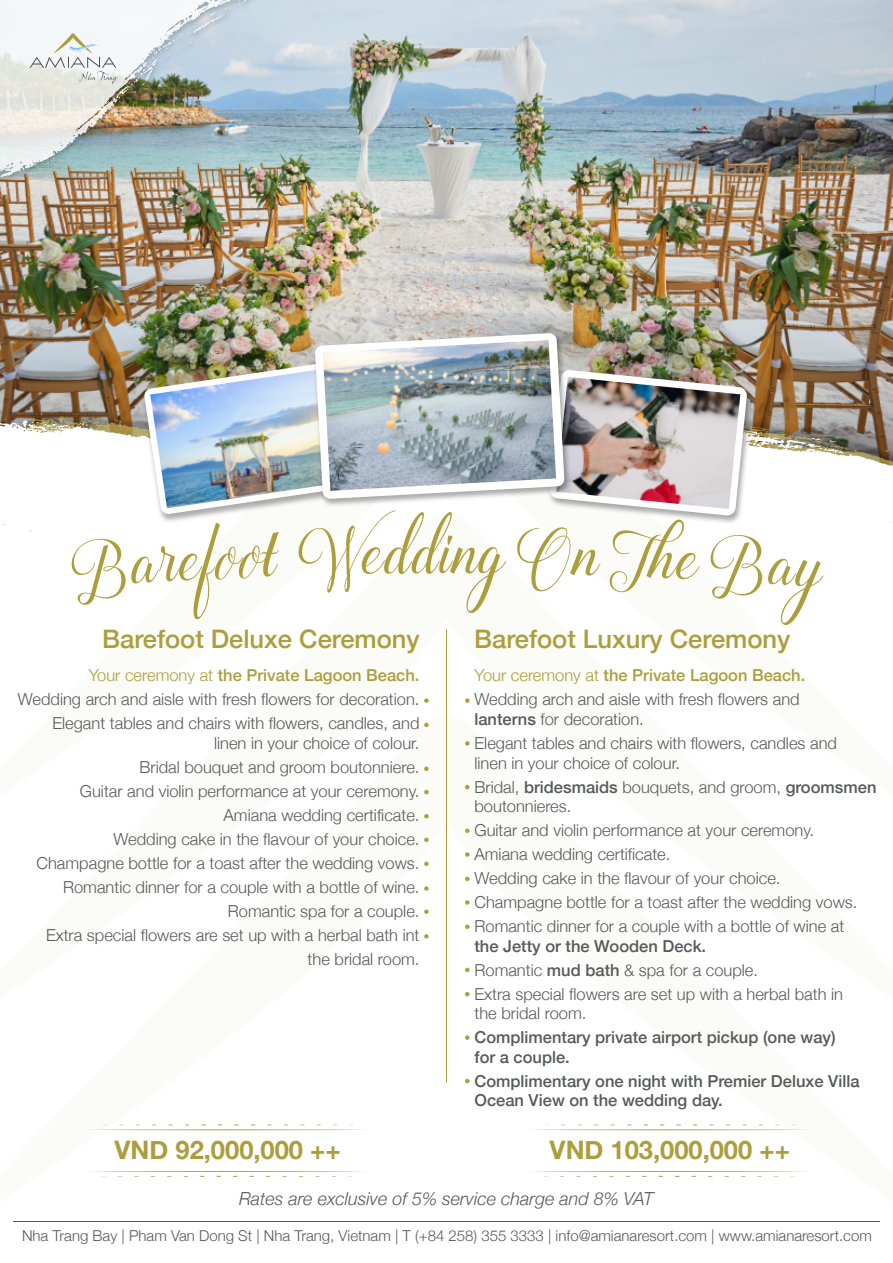
<style>
.page{position:relative;width:893px;height:1263px;background:#fff}
.page>*{position:absolute;margin:0;border:0;box-sizing:border-box;transform-origin:0 0}
.t1{font:500 25.5px "Helvetica Neue";color:#ac9e3c}
.t2{font:700 25.5px "Helvetica Neue";color:#ac9e3c}
.t3{font:italic 300 18px "Helvetica Neue";color:#58595b}
.t4{font:300 16.5px/24px "Helvetica Neue";color:#58595b}
.t5{font:500 16.5px/19.5px "Helvetica Neue";color:#58595b}
.t6{font:300 15px "Helvetica Neue";color:#58595b}
.s1{color:#ac9e3c}
.s2{font-weight:500;color:#ac9e3c}
.s3{font-weight:500}
</style>
<div class="page">
<img style="left:0;top:0;width:893px;height:310px">
<img style="left:0;top:310px;width:893px;height:157px">
<hr style="left:13px;top:1221px;width:866px;height:1px;background:#58595b">
<hr style="left:446px;top:629px;width:1px;height:453px;background:#ac9e3c">
<svg style="left:465px;top:698px;width:4px;height:5px"></svg>
<svg style="left:465px;top:741px;width:4px;height:5px"></svg>
<svg style="left:465px;top:785px;width:4px;height:4px"></svg>
<svg style="left:465px;top:828px;width:4px;height:5px"></svg>
<svg style="left:465px;top:852px;width:4px;height:5px"></svg>
<svg style="left:465px;top:877px;width:4px;height:4px"></svg>
<svg style="left:465px;top:900px;width:4px;height:5px"></svg>
<svg style="left:465px;top:924px;width:4px;height:5px"></svg>
<svg style="left:465px;top:968px;width:4px;height:4px"></svg>
<svg style="left:465px;top:992px;width:4px;height:4px"></svg>
<svg style="left:465px;top:1035px;width:4px;height:5px"></svg>
<svg style="left:465px;top:1079px;width:4px;height:4px"></svg>
<svg style="left:424px;top:698px;width:5px;height:5px"></svg>
<svg style="left:424px;top:723px;width:5px;height:4px"></svg>
<svg style="left:424px;top:766px;width:5px;height:5px"></svg>
<svg style="left:424px;top:790px;width:5px;height:4px"></svg>
<svg style="left:424px;top:814px;width:5px;height:4px"></svg>
<svg style="left:424px;top:838px;width:5px;height:4px"></svg>
<svg style="left:424px;top:861px;width:5px;height:5px"></svg>
<svg style="left:424px;top:886px;width:5px;height:5px"></svg>
<svg style="left:424px;top:909px;width:5px;height:5px"></svg>
<svg style="left:424px;top:934px;width:5px;height:5px"></svg>
<svg style="left:532px;top:1124px;width:278px;height:6px"></svg>
<svg style="left:532px;top:1171px;width:275px;height:6px"></svg>
<svg style="left:88px;top:1124px;width:277px;height:6px"></svg>
<svg style="left:90px;top:1171px;width:275px;height:6px"></svg>
<img style="left:0;top:0;width:423px;height:218px">
<svg style="left:189px;top:0;width:213px;height:44px"></svg>
<svg style="left:30px;top:33px;width:88px;height:50px"></svg>
<img style="left:18px;top:333px;width:806px;height:292px">
<h1 class="t1" style="left:102px;top:619px;width:319px">Barefoot Deluxe Ceremony</h1>
<h1 class="t1" style="left:474px;top:619px;width:318px">Barefoot Luxury Ceremony</h1>
<p class="t4" style="left:18px;top:662px;width:403px;text-align:right"><span class="s1">Your ceremony at</span> <span class="s2">the Private Lagoon Beach.<br></span>Wedding arch and aisle with fresh flowers for decoration.<br>Elegant tables and chairs with flowers, candles, and</p>
<p class="t4" style="left:37px;top:730px;width:384px;text-align:right">linen in your choice of colour.<br>Bridal bouquet and groom boutonniere.<br>Guitar and violin performance at your ceremony.<br>Amiana wedding certificate.<br>Wedding cake in the flavour of your choice.<br>Champagne bottle for a toast after the wedding vows.<br>Romantic dinner for a couple with a bottle of wine.<br>Romantic spa for a couple.<br>Extra special flowers are set up with a herbal bath int the bridal room.</p>
<p class="t4" style="left:474px;top:662px;width:332px"><span class="s1">Your ceremony at</span> <span class="s2">the Private Lagoon Beach.<br></span>Wedding arch and aisle with fresh flowers and</p>
<p class="t4" style="left:474px;top:706px;width:364px"><span class="s3">lanterns</span> for decoration.<br>Elegant tables and chairs with flowers, candles and</p>
<p class="t4" style="left:474px;top:749px;width:403px">linen in your choice of colour.<br>Bridal, <span class="s3">bridesmaids</span> bouquets, and groom, <span class="s3">groomsmen</span></p>
<p class="t4" style="left:474px;top:793px;width:384px">boutonnieres.<br>Guitar and violin performance at your ceremony.<br>Amiana wedding certificate.<br>Wedding cake in the flavour of your choice.<br>Champagne bottle for a toast after the wedding vows.<br>Romantic dinner for a couple with a bottle of wine at</p>
<p class="t4" style="left:474px;top:932px;width:370px"><span class="s3">the Jetty or the Wooden Deck.<br></span>Romantic <span class="s3">mud bath</span> &amp; spa for a couple.<br>Extra special flowers are set up with a herbal bath in</p>
<p class="t4" style="left:474px;top:1000px;width:113px">the bridal room.</p>
<p class="t5" style="left:474px;top:1026px;width:363px">Complimentary private airport pickup (one way) for a couple.</p>
<p class="t5" style="left:474px;top:1070px;width:386px">Complimentary one night with Premier Deluxe Villa<br>Ocean View on the wedding day.</p>
<h1 class="t2" style="left:115px;top:1130px;width:228px">VND 92,000,000 ++</h1>
<h1 class="t2" style="left:550px;top:1130px;width:242px">VND 103,000,000 ++</h1>
<p class="t3" style="left:239px;top:1184px;width:416px">Rates are exclusive of 5% service charge and 8% VAT</p>
<p class="t6" style="left:22px;top:1224px;width:851px">Nha Trang Bay | Pham Van Dong St | Nha Trang, Vietnam | T (+84 258) 355 3333 | info@amianaresort.com | www.amianaresort.com</p>
</div>
